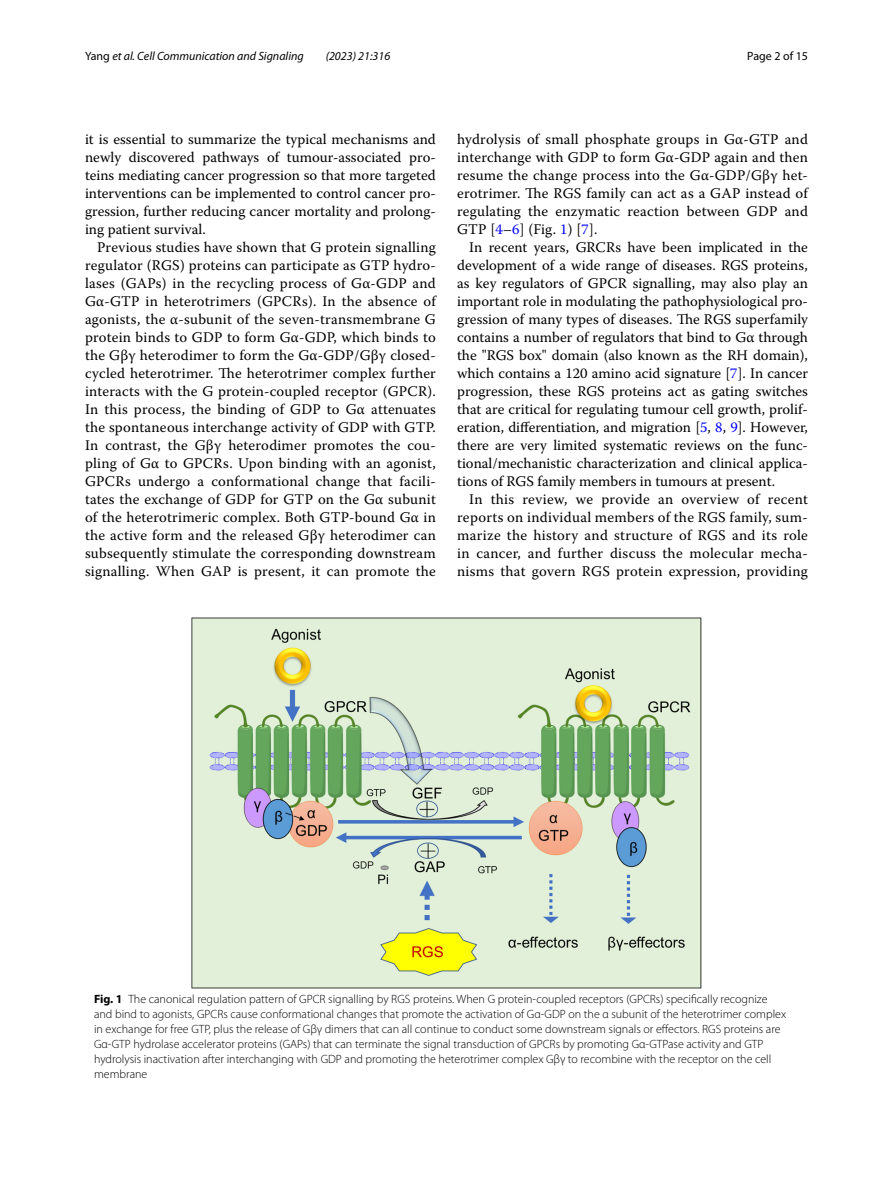
<style>
.page{position:relative;width:893px;height:1187px;background:#fff}
.page>*{position:absolute;margin:0;border:0;box-sizing:border-box;transform-origin:0 0}
.t1{font:14.7px/18px "Warnock Pro";letter-spacing:.015em;color:#000;text-align:justify}
.t2{font:300 12px/15px "Myriad Pro";color:#000}
.t3{font:italic 12px "Myriad Pro";color:#000}
.t4{font:12px "Myriad Pro";color:#000}
.s1{font-style:normal}
.s2{color:#00f}
.s3{font-weight:700}
</style>
<div class="page">
<img style="left:191px;top:617px;width:511px;height:371px">
<p class="t3" style="left:85px;top:48px;width:220px"><span class="s1">Yang</span> et al. Cell Communication and Signaling</p>
<p class="t3" style="left:326px;top:48px;width:66px">(2023) 21:316</p>
<p class="t4" style="left:747px;top:49px;width:62px">Page 2 of 15</p>
<p class="t1" style="left:85px;top:130px;width:352px">it is essential to summarize the typical mechanisms and newly discovered pathways of tumour-associated pro&shy;teins mediating cancer progression so that more targeted interventions can be implemented to control cancer pro&shy;gression, further reducing cancer mortality and prolong&shy;ing patient survival.</p>
<p class="t1" style="left:85px;top:238px;width:352px;text-indent:12px">Previous studies have shown that G protein signalling regulator (RGS) proteins can participate as GTP hydro&shy;lases (GAPs) in the recycling process of Gα-GDP and Gα-GTP in heterotrimers (GPCRs). In the absence of agonists, the α-subunit of the seven-transmembrane G protein binds to GDP to form Gα-GDP, which binds to the Gβγ heterodimer to form the Gα-GDP/Gβγ closed&shy;cycled heterotrimer. The heterotrimer complex further interacts with the G protein-coupled receptor (GPCR).<br>In this process, the binding of GDP to Gα attenuates the spontaneous interchange activity of GDP with GTP.<br>In contrast, the Gβγ heterodimer promotes the cou&shy;pling of Gα to GPCRs. Upon binding with an agonist, GPCRs undergo a conformational change that facili&shy;tates the exchange of GDP for GTP on the Gα subunit of the heterotrimeric complex. Both GTP-bound Gα in the active form and the released Gβγ heterodimer can subsequently stimulate the corresponding downstream signalling. When GAP is present, it can promote the</p>
<p class="t1" style="left:457px;top:130px;width:352px">hydrolysis of small phosphate groups in Gα-GTP and interchange with GDP to form Gα-GDP again and then resume the change process into the Gα-GDP/Gβγ het&shy;erotrimer. The RGS family can act as a GAP instead of regulating the enzymatic reaction between GDP and GTP [<span class="s2">4</span>–<span class="s2">6</span>] (Fig. <span class="s2">1</span>) [<span class="s2">7</span>].</p>
<p class="t1" style="left:457px;top:238px;width:352px;text-indent:12px">In recent years, GRCRs have been implicated in the development of a wide range of diseases. RGS proteins, as key regulators of GPCR signalling, may also play an important role in modulating the pathophysiological pro&shy;gression of many types of diseases. The RGS superfamily contains a number of regulators that bind to Gα through the "RGS box" domain (also known as the RH domain), which contains a 120 amino acid signature [<span class="s2">7</span>]. In cancer progression, these RGS proteins act as gating switches that are critical for regulating tumour cell growth, prolif&shy;eration, differentiation, and migration [<span class="s2">5</span>, <span class="s2">8</span>, <span class="s2">9</span>]. However, there are very limited systematic reviews on the func&shy;tional/mechanistic characterization and clinical applica&shy;tions of RGS family members in tumours at present.</p>
<p class="t1" style="left:457px;top:490px;width:352px;text-indent:12px">In this review, we provide an overview of recent reports on individual members of the RGS family, sum&shy;marize the history and structure of RGS and its role in cancer, and further discuss the molecular mecha&shy;nisms that govern RGS protein expression, providing</p>
<p class="t2" style="left:94px;top:991px;width:694px"><span class="s3">Fig. 1</span> The canonical regulation pattern of GPCR signalling by RGS proteins. When G protein-coupled receptors (GPCRs) specifically recognize and bind to agonists, GPCRs cause conformational changes that promote the activation of Gα-GDP on the α subunit of the heterotrimer complex in exchange for free GTP, plus the release of Gβγ dimers that can all continue to conduct some downstream signals or effectors. RGS proteins are Gα-GTP hydrolase accelerator proteins (GAPs) that can terminate the signal transduction of GPCRs by promoting Gα-GTPase activity and GTP hydrolysis inactivation after interchanging with GDP and promoting the heterotrimer complex Gβγ to recombine with the receptor on the cell membrane</p>
</div>
